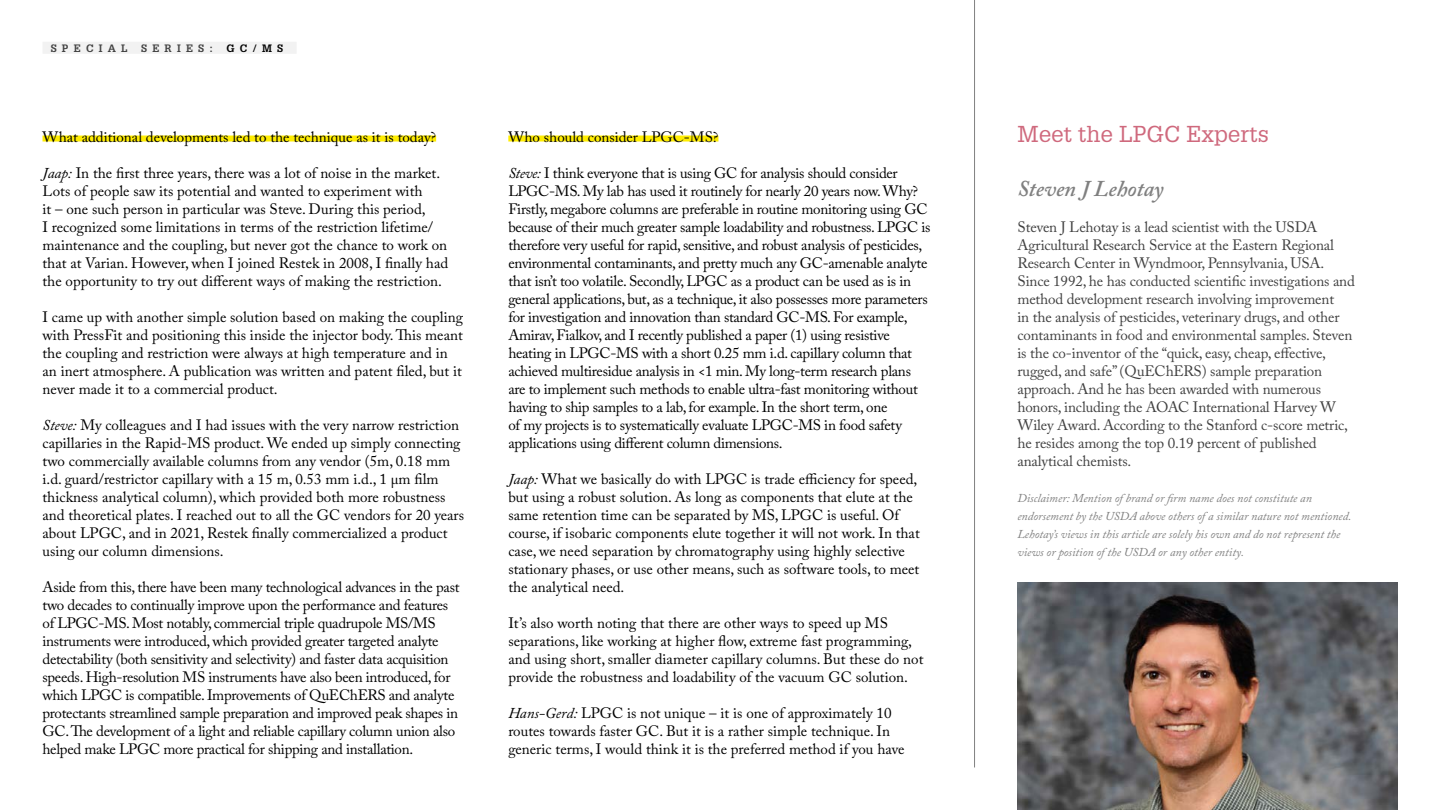
<style>
.page{position:relative;width:1440px;height:810px;background:#fff}
.page>*{position:absolute;margin:0;border:0;box-sizing:border-box;transform-origin:0 0}
.t1{font:22.5px "Glypha LT Std";color:#cf697d}
.t2{font:italic 600 22.5px "Adobe Caslon Pro";color:#808080}
.t3{font:15px/18px "Adobe Caslon Pro";letter-spacing:-.005em;color:#000}
.t4{font:15px/18px "Adobe Caslon Pro";letter-spacing:-.01em;color:#404040}
.t5{font:italic 12px/18px "Adobe Caslon Pro";color:#808080}
.t6{font:700 10.5px "Glypha LT Std";letter-spacing:.5em;color:#404040}
.t7{font:700 10.5px "Glypha LT Std";color:#000}
.s1{font-style:italic}
</style>
<div class="page">
<div style="left:43px;top:136px;width:393px;height:6px;background:#ffed00"></div>
<div style="left:508px;top:136px;width:210px;height:6px;background:#ffed00"></div>
<div style="left:43px;top:42px;width:254px;height:12px;background:#f2f2f2"></div>
<hr style="left:974px;top:0;width:1px;height:767px;background:#808080">
<img style="left:1017px;top:583px;width:380px;height:227px">
<p class="t6" style="left:51px;top:41px;width:79px">SPECIAL</p>
<p class="t6" style="left:141px;top:41px;width:73px">SERIES:</p>
<p class="t7" style="left:226px;top:41px;width:58px">GC/MS</p>
<p class="t3" style="left:43px;top:127px;width:395px">What additional developments led to the technique as it is today?</p>
<p class="t3" style="left:43px;top:163px;width:407px"><span class="s1">Jaap:</span> In the first three years, there was a lot of noise in the market.<br>Lots of people saw its potential and wanted to experiment with<br>it – one such person in particular was Steve. During this period,<br>I recognized some limitations in terms of the restriction lifetime/ maintenance and the coupling, but never got the chance to work on that at Varian. However, when I joined Restek in 2008, I finally had the opportunity to try out different ways of making the restriction.</p>
<p class="t3" style="left:43px;top:307px;width:422px">I came up with another simple solution based on making the coupling with PressFit and positioning this inside the injector body. This meant the coupling and restriction were always at high temperature and in an inert atmosphere. A publication was written and patent filed, but it never made it to a commercial product.</p>
<p class="t3" style="left:43px;top:415px;width:423px"><span class="s1">Steve:</span> My colleagues and I had issues with the very narrow restriction capillaries in the Rapid-MS product. We ended up simply connecting two commercially available columns from any vendor (5m, 0.18 mm i.d. guard/restrictor capillary with a 15 m, 0.53 mm i.d., 1 µm film thickness analytical column), which provided both more robustness and theoretical plates. I reached out to all the GC vendors for 20 years about LPGC, and in 2021, Restek finally commercialized a product using our column dimensions.</p>
<p class="t3" style="left:43px;top:577px;width:419px">Aside from this, there have been many technological advances in the past two decades to continually improve upon the performance and features of LPGC-MS. Most notably, commercial triple quadrupole MS/MS instruments were introduced, which provided greater targeted analyte detectability (both sensitivity and selectivity) and faster data acquisition speeds. High-resolution MS instruments have also been introduced, for which LPGC is compatible. Improvements of QuEChERS and analyte protectants streamlined sample preparation and improved peak shapes in GC. The development of a light and reliable capillary column union also helped make LPGC more practical for shipping and installation.</p>
<p class="t3" style="left:508px;top:127px;width:212px">Who should consider LPGC-MS?</p>
<p class="t3" style="left:508px;top:163px;width:424px"><span class="s1">Steve:</span> I think everyone that is using GC for analysis should consider LPGC-MS. My lab has used it routinely for nearly 20 years now. Why?<br>Firstly, megabore columns are preferable in routine monitoring using GC because of their much greater sample loadability and robustness. LPGC is therefore very useful for rapid, sensitive, and robust analysis of pesticides, environmental contaminants, and pretty much any GC-amenable analyte that isn’t too volatile. Secondly, LPGC as a product can be used as is in general applications, but, as a technique, it also possesses more parameters for investigation and innovation than standard GC-MS. For example, Amirav, Fialkov, and I recently published a paper (1) using resistive heating in LPGC-MS with a short 0.25 mm i.d. capillary column that achieved multiresidue analysis in &lt;1 min. My long-term research plans are to implement such methods to enable ultra-fast monitoring without having to ship samples to a lab, for example. In the short term, one<br>of my projects is to systematically evaluate LPGC-MS in food safety applications using different column dimensions.</p>
<p class="t3" style="left:508px;top:469px;width:413px"><span class="s1">Jaap:</span> What we basically do with LPGC is trade efficiency for speed, but using a robust solution. As long as components that elute at the same retention time can be separated by MS, LPGC is useful. Of course, if isobaric components elute together it will not work. In that case, we need separation by chromatography using highly selective stationary phases, or use other means, such as software tools, to meet the analytical need.</p>
<p class="t3" style="left:508px;top:613px;width:417px">It’s also worth noting that there are other ways to speed up MS separations, like working at higher flow, extreme fast programming, and using short, smaller diameter capillary columns. But these do not provide the robustness and loadability of the vacuum GC solution.</p>
<p class="t3" style="left:508px;top:703px;width:398px"><span class="s1">Hans-Gerd:</span> LPGC is not unique – it is one of approximately 10 routes towards faster GC. But it is a rather simple technique. In generic terms, I would think it is the preferred method if you have</p>
<h1 class="t1" style="left:1017px;top:120px;width:253px">Meet the LPGC Experts</h1>
<h1 class="t2" style="left:1017px;top:175px;width:148px">Steven J Lehotay</h1>
<p class="t4" style="left:1017px;top:217px;width:339px">Steven J Lehotay is a lead scientist with the USDA Agricultural Research Service at the Eastern Regional Research Center in Wyndmoor, Pennsylvania, USA.<br>Since 1992, he has conducted scientific investigations and method development research involving improvement<br>in the analysis of pesticides, veterinary drugs, and other contaminants in food and environmental samples. Steven is the co-inventor of the “quick, easy, cheap, effective, rugged, and safe” (QuEChERS) sample preparation approach. And he has been awarded with numerous honors, including the AOAC International Harvey W Wiley Award. According to the Stanford c-score metric, he resides among the top 0.19 percent of published analytical chemists.</p>
<p class="t5" style="left:1017px;top:488px;width:335px">Disclaimer: Mention of brand or firm name does not constitute an endorsement by the USDA above others of a similar nature not mentioned.<br>Lehotay’s views in this article are solely his own and do not represent the views or position of the USDA or any other entity.</p>
</div>
